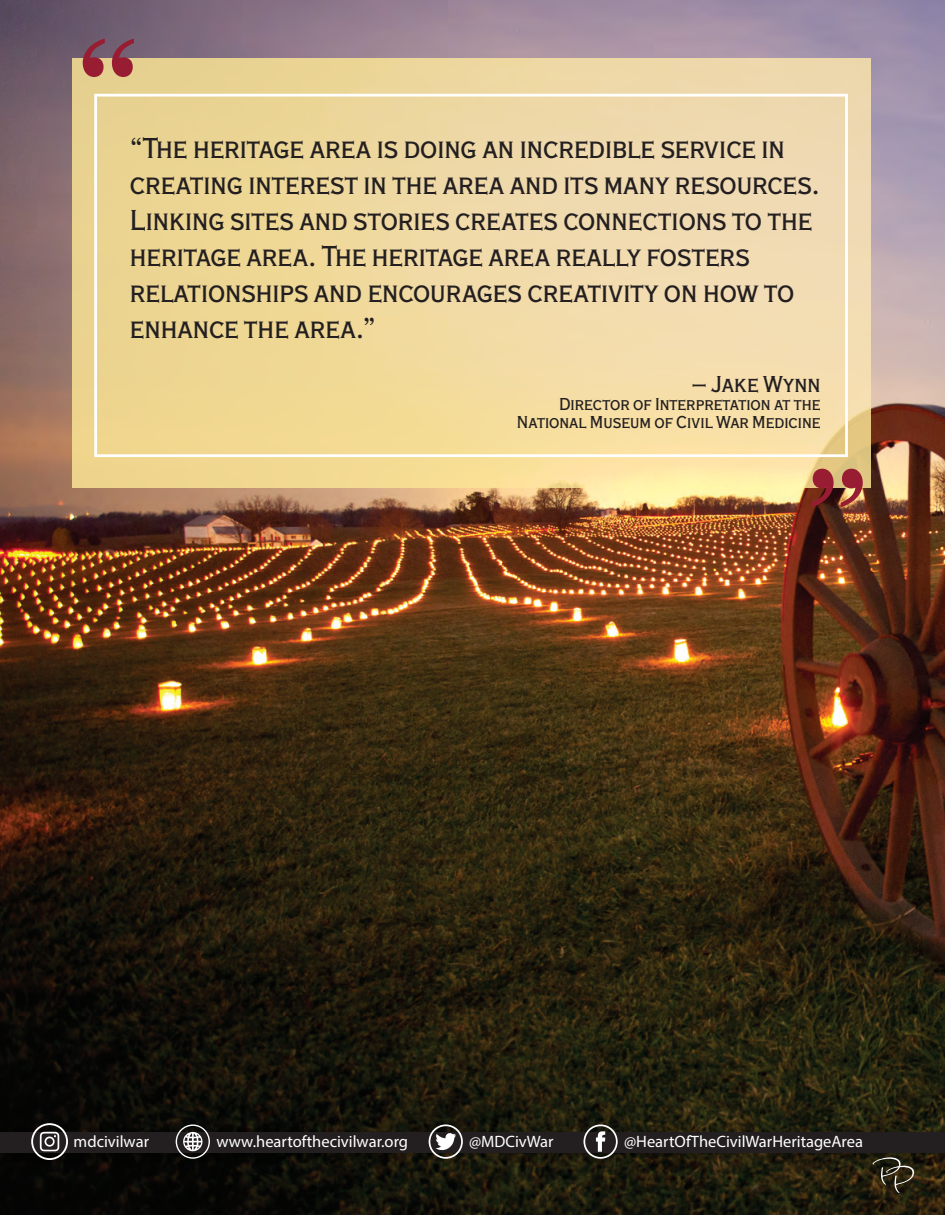
<style>
.page{position:relative;width:945px;height:1215px;background:#fff}
.page>*{position:absolute;margin:0;border:0;box-sizing:border-box;transform-origin:0 0}
.t1{font:700 120.6px "Copperplate Con";color:#981d32}
.t2{font:500 30px/36px "Copperplate Con";color:#231f20}
.t3{font:500 24px "Copperplate Con";color:#231f20}
.t4{font:500 18px/18px "Copperplate Con";color:#231f20;text-align:right}
.t5{font:16.5px "Myriad Pro";color:#fff}
</style>
<div class="page">
<img style="left:0;top:0;width:945px;height:1215px">
<img style="left:0;top:1126px;width:945px;height:39px">
<div style="left:0;top:1132px;width:945px;height:21px;background:#231f20"></div>
<svg style="left:583px;top:1124px;width:35px;height:35px"></svg>
<svg style="left:429px;top:1124px;width:34px;height:35px"></svg>
<svg style="left:31px;top:1123px;width:37px;height:37px"></svg>
<svg style="left:176px;top:1124px;width:34px;height:35px"></svg>
<div style="left:72px;top:58px;width:798px;height:430px;background:linear-gradient(to right,#ecd58d,#f4ddb4)"></div>
<div style="left:94px;top:94px;width:754px;height:363px;border:3px solid #fff"></div>
<svg style="left:873px;top:1157px;width:41px;height:36px"></svg>
<h1 class="t1" style="left:75px;top:14px;width:66px">“</h1>
<p class="t2" style="left:130px;top:131px;width:691px">“The heritage area is doing an incredible service in creating interest in the area and its many resources.<br>Linking sites and stories creates connections to the heritage area. The heritage area really fosters relationships and encourages creativity on how to enhance the area.”</p>
<p class="t3" style="left:692px;top:371px;width:130px">– Jake Wynn</p>
<p class="t4" style="left:517px;top:396px;width:305px">Director of Interpretation at the<br>National Museum of Civil War Medicine</p>
<h1 class="t1" style="left:870px;top:532px;width:66px;rotate:-180deg">“</h1>
<p class="t5" style="left:74px;top:1131px;width:77px">mdcivilwar</p>
<p class="t5" style="left:217px;top:1131px;width:193px">www.heartofthecivilwar.org</p>
<p class="t5" style="left:469px;top:1131px;width:86px">@MDCivWar</p>
<p class="t5" style="left:624px;top:1131px;width:240px">@HeartOfTheCivilWarHeritageArea</p>
</div>
